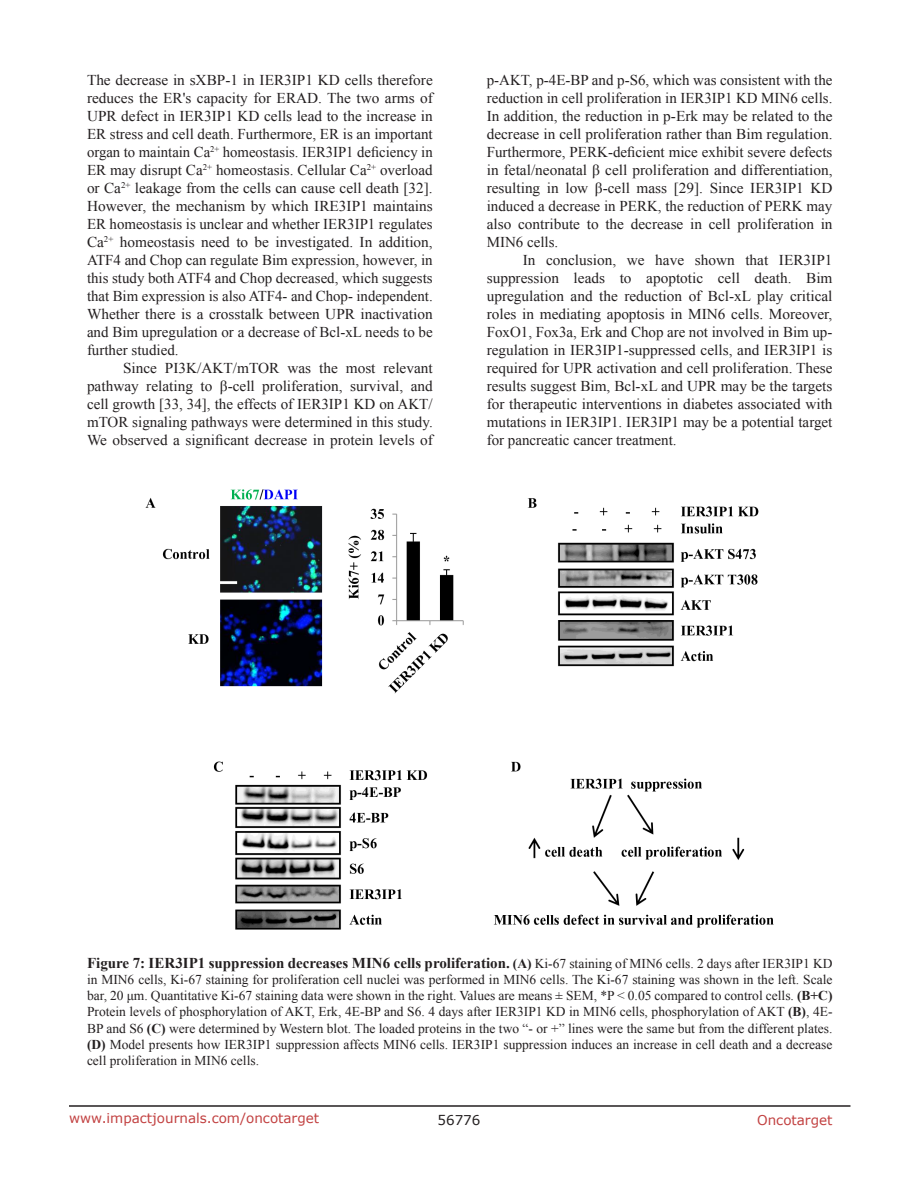
<style>
.page{position:relative;width:918px;height:1188px;background:#fff}
.page>*{position:absolute;margin:0;border:0;box-sizing:border-box;transform-origin:0 0}
.BodyText{font:15px/18px "Times New Roman";color:#231f20;text-align:justify}
.figuretext{font:700 15px "Times New Roman";color:#231f20}
.figuretext-2{font:13.5px/16.2px "Times New Roman";color:#231f20;text-align:justify}
.t1{font:13.5px "Verdana";color:#c24141}
.t2{font:13.5px "Verdana";color:#231f20}
.s1{font-size:13.5px}
.s2{font-weight:400;font-size:13.5px}
.s3{font-weight:700}
</style>
<div class="page">
<hr style="left:69px;top:1105px;width:781px;height:2px;background:#231f20">
<img style="left:145px;top:489px;width:629px;height:441px">
<p class="BodyText" style="left:87px;top:71px;width:347px">The decrease in sXBP-1 in IER3IP1 KD cells therefore reduces the ER's capacity for ERAD. The two arms of UPR defect in IER3IP1 KD cells lead to the increase in ER stress and cell death. Furthermore, ER is an important organ to maintain Ca<sup>2+</sup> homeostasis. IER3IP1 deficiency in ER may disrupt Ca<sup>2+</sup> homeostasis. Cellular Ca<sup>2+</sup> overload or Ca<sup>2+</sup> leakage from the cells can cause cell death [32].<br>However, the mechanism by which IRE3IP1 maintains ER homeostasis is unclear and whether IER3IP1 regulates Ca<sup>2+</sup> homeostasis need to be investigated. In addition, ATF4 and Chop can regulate Bim expression, however, in this study both ATF4 and Chop decreased, which suggests that Bim expression is also ATF4- and Chop- independent.<br>Whether there is a crosstalk between UPR inactivation and Bim upregulation or a decrease of Bcl-xL needs to be further studied.</p>
<p class="BodyText" style="left:87px;top:359px;width:347px;text-indent:36px">Since PI3K/AKT/mTOR was the most relevant pathway relating to β-cell proliferation, survival, and cell growth [33, 34], the effects of IER3IP1 KD on AKT/ mTOR signaling pathways were determined in this study.<br>We observed a significant decrease in protein levels of</p>
<p class="BodyText" style="left:487px;top:71px;width:347px">p-AKT, p-4E-BP and p-S6, which was consistent with the reduction in cell proliferation in IER3IP1 KD MIN6 cells.<br>In addition, the reduction in p-Erk may be related to the decrease in cell proliferation rather than Bim regulation.<br>Furthermore, PERK-deficient mice exhibit severe defects in fetal/neonatal β cell proliferation and differentiation, resulting in low β-cell mass [29]. Since IER3IP1 KD induced a decrease in PERK, the reduction of PERK may also contribute to the decrease in cell proliferation in MIN6 cells.</p>
<p class="BodyText" style="left:487px;top:251px;width:347px;text-indent:36px">In conclusion, we have shown that IER3IP1 suppression leads to apoptotic cell death. Bim upregulation and the reduction of Bcl-xL play critical roles in mediating apoptosis in MIN6 cells. Moreover, FoxO1, Fox3a, Erk and Chop are not involved in Bim up&shy;regulation in IER3IP1-suppressed cells, and IER3IP1 is required for UPR activation and cell proliferation. These results suggest Bim, Bcl-xL and UPR may be the targets for therapeutic interventions in diabetes associated with mutations in IER3IP1. IER3IP1 may be a potential target for pancreatic cancer treatment.</p>
<p class="figuretext" style="left:87px;top:952px;width:747px">Figure 7: IER3IP1 suppression decreases MIN6 cells proliferation. <span class="s1">(A)</span> <span class="s2">Ki-67 staining of MIN6 cells. 2 days after IER3IP1 KD</span></p>
<p class="figuretext-2" style="left:87px;top:971px;width:747px">in MIN6 cells, Ki-67 staining for proliferation cell nuclei was performed in MIN6 cells. The Ki-67 staining was shown in the left. Scale bar, 20 μm. Quantitative Ki-67 staining data were shown in the right. Values are means ± SEM, *P &lt; 0.05 compared to control cells. <span class="s3">(B+C)<br></span>Protein levels of phosphorylation of AKT, Erk, 4E-BP and S6. 4 days after IER3IP1 KD in MIN6 cells, phosphorylation of AKT <span class="s3">(B)</span>, 4E-BP and S6 <span class="s3">(C)</span> were determined by Western blot. The loaded proteins in the two “- or +” lines were the same but from the different plates. <span class="s3">(D)</span> Model presents how IER3IP1 suppression affects MIN6 cells. IER3IP1 suppression induces an increase in cell death and a decrease cell proliferation in MIN6 cells.</p>
<p class="t1" style="left:69px;top:1109px;width:252px">www.impactjournals.com/oncotarget</p>
<p class="t2" style="left:438px;top:1111px;width:44px">56776</p>
<p class="t1" style="left:757px;top:1111px;width:77px">Oncotarget</p>
</div>
